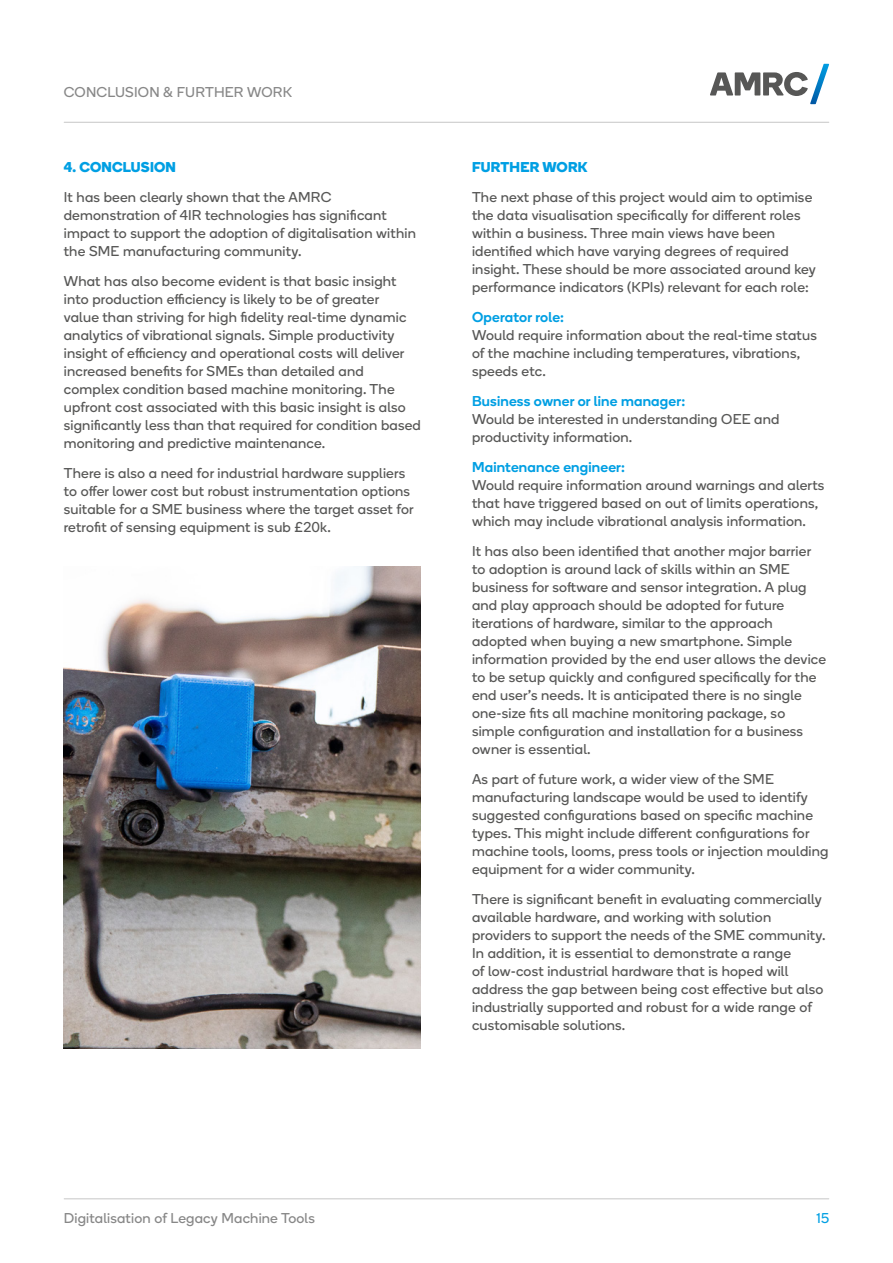
<style>
.page{position:relative;width:893px;height:1263px;background:#fff}
.page>*{position:absolute;margin:0;border:0;box-sizing:border-box;transform-origin:0 0}
.t1{font:14.25px/18px "Boing";letter-spacing:.015em;color:#575756}
.t2{font:500 14.25px "Boing";letter-spacing:.015em;color:#009fe3}
.t3{font:14.25px "Boing";letter-spacing:.015em;color:#878787}
.t4{font:700 14.25px "Boing";letter-spacing:.015em;color:#009fe3}
.t5{font:14.25px "Boing";color:#009fe3}
</style>
<div class="page">
<svg style="left:710px;top:64px;width:119px;height:40px"></svg>
<hr style="left:64px;top:1198px;width:765px;height:1px;background:#c6c6c6">
<hr style="left:64px;top:122px;width:765px;height:1px;background:#c6c6c6">
<img style="left:64px;top:566px;width:357px;height:483px">
<p class="t3" style="left:64px;top:83px;width:230px">CONCLUSION &amp; FURTHER WORK</p>
<p class="t4" style="left:64px;top:157px;width:114px">4. CONCLUSION</p>
<p class="t1" style="left:64px;top:188px;width:354px">It has been clearly shown that the AMRC demonstration of 4IR technologies has significant impact to support the adoption of digitalisation within the SME manufacturing community.</p>
<p class="t1" style="left:64px;top:272px;width:359px">What has also become evident is that basic insight into production efficiency is likely to be of greater<br>value than striving for high fidelity real-time dynamic analytics of vibrational signals. Simple productivity insight of efficiency and operational costs will deliver increased benefits for SMEs than detailed and complex condition based machine monitoring. The upfront cost associated with this basic insight is also significantly less than that required for condition based monitoring and predictive maintenance.</p>
<p class="t1" style="left:64px;top:464px;width:351px">There is also a need for industrial hardware suppliers to offer lower cost but robust instrumentation options suitable for a SME business where the target asset for retrofit of sensing equipment is sub £20k.</p>
<p class="t4" style="left:472px;top:157px;width:117px">FURTHER WORK</p>
<p class="t1" style="left:472px;top:188px;width:345px">The next phase of this project would aim to optimise the data visualisation specifically for different roles within a business. Three main views have been identified which have varying degrees of required insight. These should be more associated around key performance indicators (KPIs) relevant for each role:</p>
<p class="t2" style="left:472px;top:308px;width:94px">Operator role:</p>
<p class="t1" style="left:472px;top:326px;width:346px">Would require information about the real-time status of the machine including temperatures, vibrations, speeds etc.</p>
<p class="t2" style="left:472px;top:392px;width:215px">Business owner or line manager:</p>
<p class="t1" style="left:472px;top:410px;width:309px">Would be interested in understanding OEE and productivity information.</p>
<p class="t2" style="left:472px;top:458px;width:155px">Maintenance engineer:</p>
<p class="t1" style="left:472px;top:476px;width:354px">Would require information around warnings and alerts that have triggered based on out of limits operations, which may include vibrational analysis information.</p>
<p class="t1" style="left:472px;top:542px;width:356px">It has also been identified that another major barrier to adoption is around lack of skills within an SME business for software and sensor integration. A plug and play approach should be adopted for future iterations of hardware, similar to the approach adopted when buying a new smartphone. Simple information provided by the end user allows the device to be setup quickly and configured specifically for the end user’s needs. It is anticipated there is no single one-size fits all machine monitoring package, so simple configuration and installation for a business owner is essential.</p>
<p class="t1" style="left:472px;top:770px;width:358px">As part of future work, a wider view of the SME manufacturing landscape would be used to identify suggested configurations based on specific machine types. This might include different configurations for machine tools, looms, press tools or injection moulding equipment for a wider community.</p>
<p class="t1" style="left:472px;top:890px;width:355px">There is significant benefit in evaluating commercially available hardware, and working with solution providers to support the needs of the SME community.<br>In addition, it is essential to demonstrate a range<br>of low-cost industrial hardware that is hoped will address the gap between being cost effective but also industrially supported and robust for a wide range of customisable solutions.</p>
<p class="t3" style="left:64px;top:1208px;width:253px">Digitalisation of Legacy Machine Tools</p>
<p class="t5" style="left:816px;top:1208px;width:14px">15</p>
</div>
